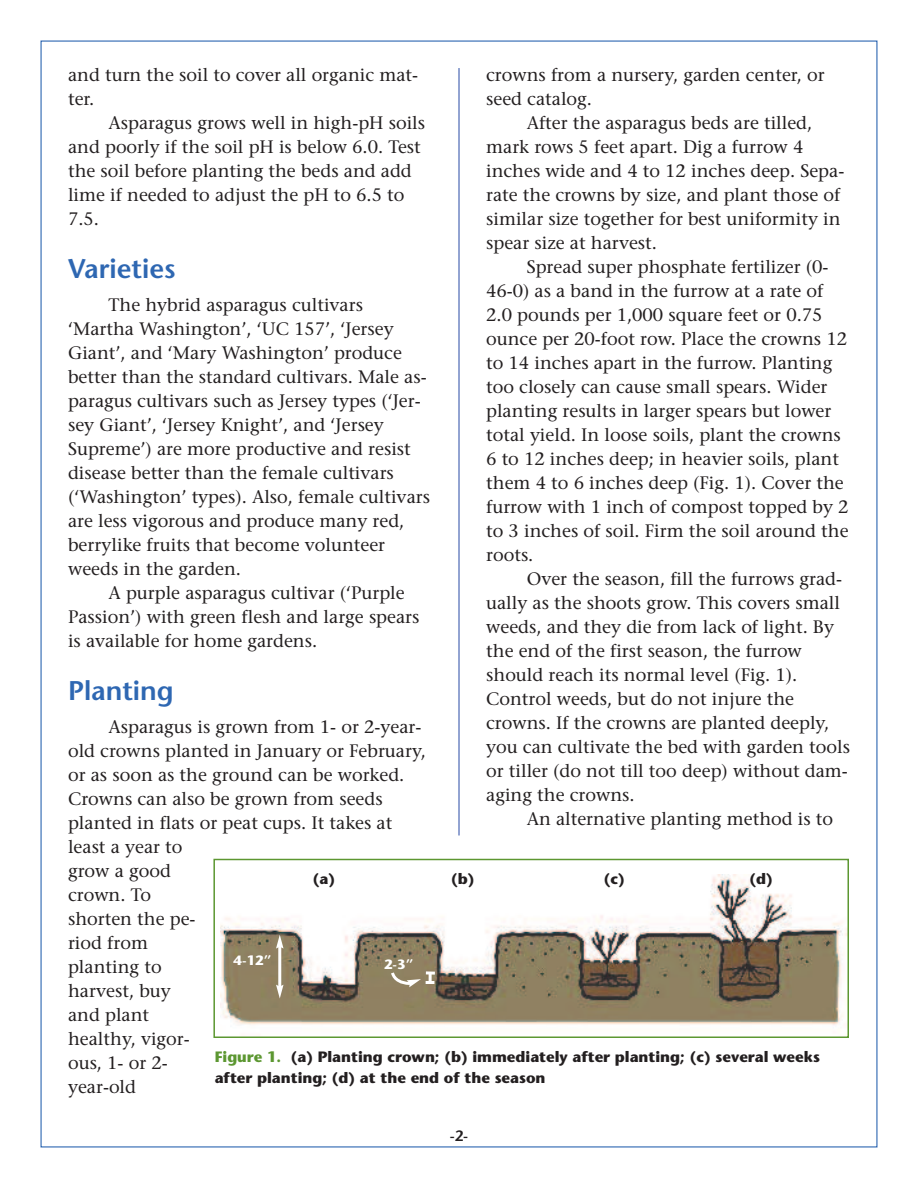
<style>
.page{position:relative;width:918px;height:1188px;background:#fff}
.page>*{position:absolute;margin:0;border:0;box-sizing:border-box;transform-origin:0 0}
.t1{font:600 27px "Stone Sans";color:#2e67b2}
.t2{font:18px/24px "Stone Serif";color:#231f20}
.t3{font:700 15px/21px "Stone Sans";color:#231f20}
.t4{font:600 15px "Stone Sans";color:#231f20}
.t5{font:700 13.5px "Stone Sans";color:#fff}
.s1{color:#5c9731}
</style>
<div class="page">
<hr style="left:458px;top:68px;width:2px;height:767px;background:#6f86c3">
<img style="left:220px;top:875px;width:626px;height:150px">
<div style="left:213px;top:859px;width:636px;height:179px;border:2px solid #5c9731"></div>
<hr style="left:278px;top:946px;width:3px;height:41px;background:#fff">
<svg style="left:276px;top:935px;width:8px;height:14px"></svg>
<svg style="left:276px;top:985px;width:8px;height:14px"></svg>
<svg style="left:389px;top:969px;width:46px;height:18px"></svg>
<p class="t2" style="left:68px;top:64px;width:352px">and turn the soil to cover all organic mat&shy;ter.</p>
<p class="t2" style="left:68px;top:112px;width:359px;text-indent:40px">Asparagus grows well in high-pH soils and poorly if the soil pH is below 6.0. Test the soil before planting the beds and add lime if needed to adjust the pH to 6.5 to<br>7.5.</p>
<h1 class="t1" style="left:68px;top:258px;width:109px">Varieties</h1>
<p class="t2" style="left:68px;top:295px;width:363px;text-indent:41px">The hybrid asparagus cultivars ‘Martha Washington’, ‘UC 157’, ‘Jersey Giant’, and ‘Mary Washington’ produce better than the standard cultivars. Male as&shy;paragus cultivars such as Jersey types (‘Jer&shy;sey Giant’, ‘Jersey Knight’, and ‘Jersey Supreme’) are more productive and resist disease better than the female cultivars (‘Washington’ types). Also, female cultivars are less vigorous and produce many red, berrylike fruits that become volunteer weeds in the garden.</p>
<p class="t2" style="left:68px;top:583px;width:353px;text-indent:41px">A purple asparagus cultivar (‘Purple<br>Passion’) with green flesh and large spears is available for home gardens.</p>
<h1 class="t1" style="left:68px;top:680px;width:107px">Planting</h1>
<p class="t2" style="left:68px;top:717px;width:359px;text-indent:40px">Asparagus is grown from 1- or 2-year&shy;old crowns planted in January or February, or as soon as the ground can be worked.<br>Crowns can also be grown from seeds planted in flats or peat cups. It takes at least a year to<br>grow a good<br>crown. To<br>shorten the pe-<br>riod from<br>planting to<br>harvest, buy<br>and plant<br>healthy, vigor-<br>ous, 1- or 2-<br>year-old</p>
<p class="t2" style="left:486px;top:65px;width:340px">crowns from a nursery, garden center, or seed catalog.</p>
<p class="t2" style="left:486px;top:113px;width:360px;text-indent:41px">After the asparagus beds are tilled, mark rows 5 feet apart. Dig a furrow 4 inches wide and 4 to 12 inches deep. Sepa&shy;rate the crowns by size, and plant those of similar size together for best uniformity in spear size at harvest.</p>
<p class="t2" style="left:486px;top:257px;width:364px;text-indent:41px">Spread super phosphate fertilizer (0- 46-0) as a band in the furrow at a rate of 2.0 pounds per 1,000 square feet or 0.75 ounce per 20-foot row. Place the crowns 12 to 14 inches apart in the furrow. Planting too closely can cause small spears. Wider planting results in larger spears but lower total yield. In loose soils, plant the crowns 6 to 12 inches deep; in heavier soils, plant them 4 to 6 inches deep (Fig. 1). Cover the furrow with 1 inch of compost topped by 2 to 3 inches of soil. Firm the soil around the roots.</p>
<p class="t2" style="left:486px;top:569px;width:365px;text-indent:41px">Over the season, fill the furrows grad&shy;ually as the shoots grow. This covers small weeds, and they die from lack of light. By the end of the first season, the furrow should reach its normal level (Fig. 1).<br>Control weeds, but do not injure the crowns. If the crowns are planted deeply, you can cultivate the bed with garden tools or tiller (do not till too deep) without dam&shy;aging the crowns.</p>
<p class="t2" style="left:527px;top:809px;width:308px">An alternative planting method is to</p>
<p class="t3" style="left:313px;top:870px;width:24px">(a)</p>
<p class="t3" style="left:451px;top:870px;width:25px">(b)</p>
<p class="t3" style="left:604px;top:870px;width:23px">(c)</p>
<p class="t3" style="left:750px;top:870px;width:25px">(d)</p>
<p class="t5" style="left:234px;top:955px;width:39px">4-12”</p>
<p class="t5" style="left:384px;top:959px;width:31px">2-3”</p>
<p class="t3" style="left:215px;top:1048px;width:607px"><span class="s1">Figure 1.</span> (a) Planting crown; (b) immediately after planting; (c) several weeks after planting; (d) at the end of the season</p>
<p class="t4" style="left:450px;top:1130px;width:20px">-2-</p>
</div>
